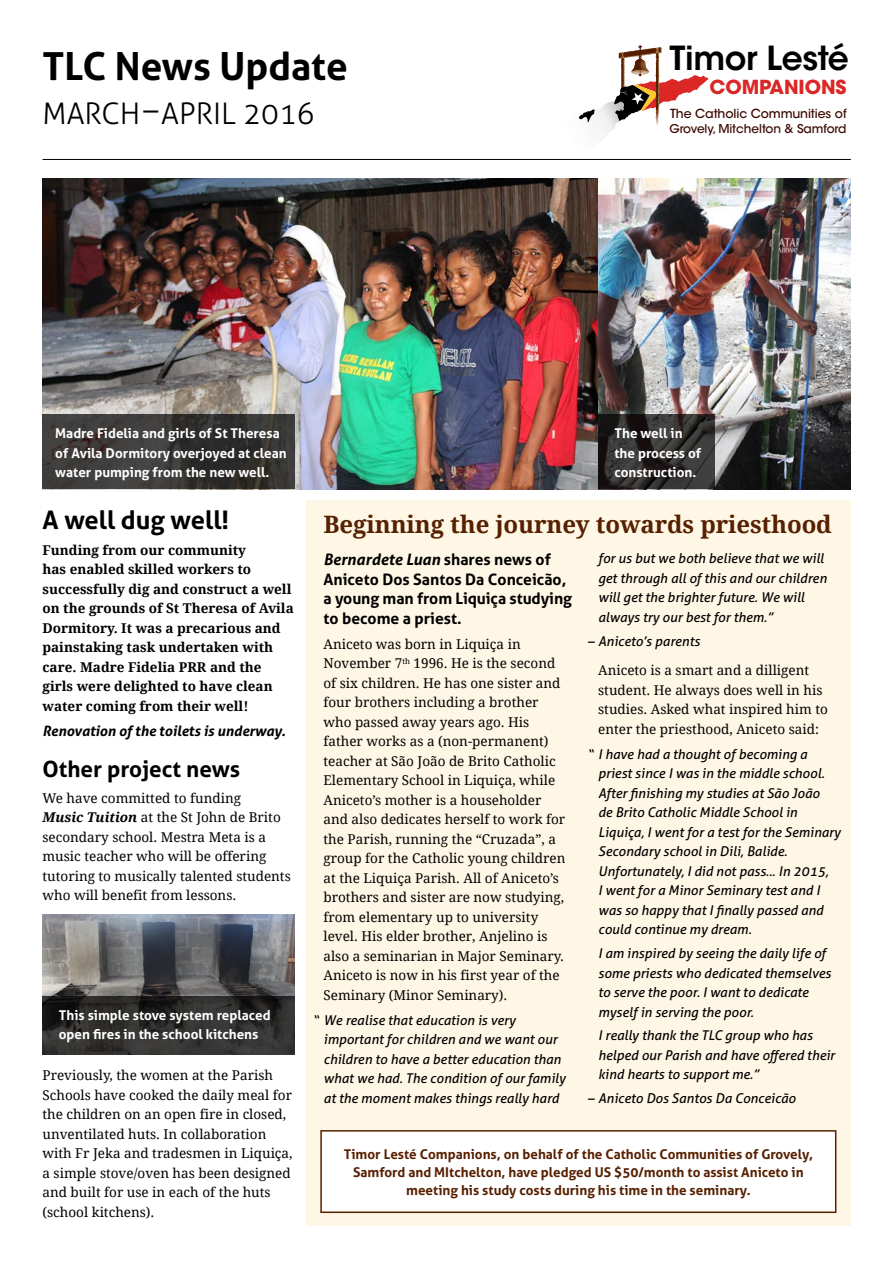
<style>
.page{position:relative;width:893px;height:1263px;background:#fff}
.page>*{position:absolute;margin:0;border:0;box-sizing:border-box;transform-origin:0 0}
.t1{font:700 38.7px "Aller";color:#000}
.t2{font:600 33px "ITC Avant Garde Std";letter-spacing:-.015em;color:#000}
.t3{font:300 29.7px "Aller";color:#000}
.t4{font:700 25.5px "Aller";color:#000}
.t5{font:700 24px "Droid Serif";letter-spacing:-.005em;color:#572000}
.t6{font:700 22.5px "Aller";color:#000}
.t7{font:700 19.2px "ITC Avant Garde Std";letter-spacing:-.005em;color:#dc2727}
.t8{font:700 15.75px/19.5px "Aller";color:#000}
.t9{font:italic 700 14.25px "Aller";color:#000}
.t10{font:13.5px/19.5px "Droid Serif";color:#000}
.t11{font:italic 13.5px/19.5px "Aller";color:#000}
.t12{font:700 13.5px/19.5px "Droid Serif";color:#000}
.t13{font:700 13.5px/19.5px "Aller";color:#fff}
.t14{font:700 13.5px/18px "Aller";color:#572000;text-align:center}
.t15{font:500 12.45px "ITC Avant Garde Std";letter-spacing:-.005em;color:#3b0a00}
.t16{font:500 12.15px "ITC Avant Garde Std";letter-spacing:-.005em;color:#3b0a00}
.s1{font-weight:700;font-style:italic}
.s2{font-style:italic}
</style>
<div class="page">
<div style="left:306px;top:500px;width:544px;height:725px;background:#fff7e6"></div>
<img style="left:587px;top:101px;width:27px;height:37px">
<svg style="left:579px;top:109px;width:16px;height:13px"></svg>
<svg style="left:619px;top:47px;width:76px;height:78px"></svg>
<img style="left:637px;top:45px;width:23px;height:11px">
<hr style="left:43px;top:159px;width:808px;height:1px;background:#000">
<img style="left:43px;top:179px;width:807px;height:310px">
<svg style="left:43px;top:415px;width:252px;height:74px;background:#393736"></svg>
<svg style="left:598px;top:415px;width:116px;height:74px;background:#2f2c2c"></svg>
<div style="left:321px;top:1131px;width:515px;height:81px;background:#fff"></div>
<div style="left:320px;top:1130px;width:516px;height:83px;border:2px solid #572000"></div>
<img style="left:43px;top:914px;width:252px;height:82px">
<svg style="left:43px;top:996px;width:252px;height:58px;background:#2d2c2b"></svg>
<h1 class="t1" style="left:43px;top:43px;width:307px">TLC News Update</h1>
<h3 class="t3" style="left:43px;top:95px;width:274px">MARCH–APRIL 2016</h3>
<h2 class="t2" style="left:670px;top:37px;width:181px">Timor Lesté</h2>
<h3 class="t7" style="left:709px;top:74px;width:139px">COMPANIONS</h3>
<p class="t15" style="left:670px;top:106px;width:178px">The Catholic Communities of</p>
<p class="t16" style="left:669px;top:121px;width:179px">Grovely, Mitchelton &amp; Samford</p>
<p class="t13" style="left:55px;top:423px;width:233px">Madre Fidelia and girls of St Theresa of Avila Dormitory overjoyed at clean water pumping from the new well.</p>
<p class="t13" style="left:614px;top:423px;width:88px">The well in the process of construction.</p>
<h3 class="t4" style="left:43px;top:504px;width:188px">A well dug well!</h3>
<p class="t12" style="left:43px;top:540px;width:253px">Funding from our community<br>has enabled skilled workers to successfully dig and construct a well on the grounds of St Theresa of Avila<br>Dormitory. It was a precarious and painstaking task undertaken with care. Madre Fidelia PRR and the girls were delighted to have clean water coming from their well!</p>
<p class="t9" style="left:43px;top:722px;width:244px">Renovation of the toilets is underway.</p>
<h3 class="t6" style="left:43px;top:755px;width:199px">Other project news</h3>
<p class="t10" style="left:43px;top:788px;width:250px">We have committed to funding<br><span class="s1">Music Tuition</span> at the St John de Brito secondary school. Mestra Meta is a music teacher who will be offering tutoring to musically talented students who will benefit from lessons.</p>
<p class="t13" style="left:59px;top:1005px;width:213px">This simple stove system replaced open fires in the school kitchens</p>
<p class="t10" style="left:43px;top:1066px;width:252px">Previously, the women at the Parish Schools have cooked the daily meal for the children on an open fire in closed, unventilated huts. In collaboration with Fr Jeka and tradesmen in Liquiça, a simple stove/oven has been designed and built for use in each of the huts (school kitchens).</p>
<h3 class="t5" style="left:324px;top:511px;width:510px">Beginning the journey towards priesthood</h3>
<p class="t8" style="left:324px;top:550px;width:250px"><span class="s2">Bernardete Luan</span> shares news of<br>Aniceto Dos Santos Da Conceicão, a young man from Liquiça studying to become a priest.</p>
<p class="t10" style="left:323px;top:634px;width:243px">Aniceto was born in Liquiça in November 7<sup>th</sup> 1996. He is the second of six children. He has one sister and four brothers including a brother who passed away years ago. His father works as a (non-permanent) teacher at São João de Brito Catholic Elementary School in Liquiça, while Aniceto’s mother is a householder and also dedicates herself to work for the Parish, running the “Cruzada”, a group for the Catholic young children at the Liquiça Parish. All of Aniceto’s brothers and sister are now studying, from elementary up to university level. His elder brother, Anjelino is also a seminarian in Major Seminary.<br>Aniceto is now in his first year of the Seminary (Minor Seminary).</p>
<p class="t11" style="left:323px;top:1010px;width:243px;text-indent:-11px">“ We realise that education is very important for children and we want our children to have a better education than what we had. The condition of our family at the moment makes things really hard</p>
<p class="t11" style="left:598px;top:549px;width:230px">for us but we both believe that we will get through all of this and our children will get the brighter future. We will always try our best for them.”</p>
<p class="t11" style="left:587px;top:631px;width:114px">– Aniceto’s parents</p>
<p class="t10" style="left:598px;top:661px;width:231px">Aniceto is a smart and a dilligent student. He always does well in his studies. Asked what inspired him to enter the priesthood, Aniceto said:</p>
<p class="t11" style="left:598px;top:744px;width:244px;text-indent:-11px">“ I have had a thought of becoming a priest since I was in the middle school.<br>After finishing my studies at São João<br>de Brito Catholic Middle School in Liquiça, I went for a test for the Seminary Secondary school in Dili, Balide.<br>Unfortunately, I did not pass... In 2015,<br>I went for a Minor Seminary test and I was so happy that I finally passed and could continue my dream.</p>
<p class="t11" style="left:598px;top:943px;width:234px">I am inspired by seeing the daily life of some priests who dedicated themselves to serve the poor. I want to dedicate myself in serving the poor.</p>
<p class="t11" style="left:598px;top:1026px;width:238px">I really thank the TLC group who has helped our Parish and have offered their kind hearts to support me.”</p>
<p class="t11" style="left:587px;top:1088px;width:210px">– Aniceto Dos Santos Da Conceicão</p>
<p class="t14" style="left:344px;top:1145px;width:471px">Timor Lesté Companions, on behalf of the Catholic Communities of Grovely,<br>Samford and MItchelton, have pledged US $50/month to assist Aniceto in meeting his study costs during his time in the seminary.</p>
</div>
